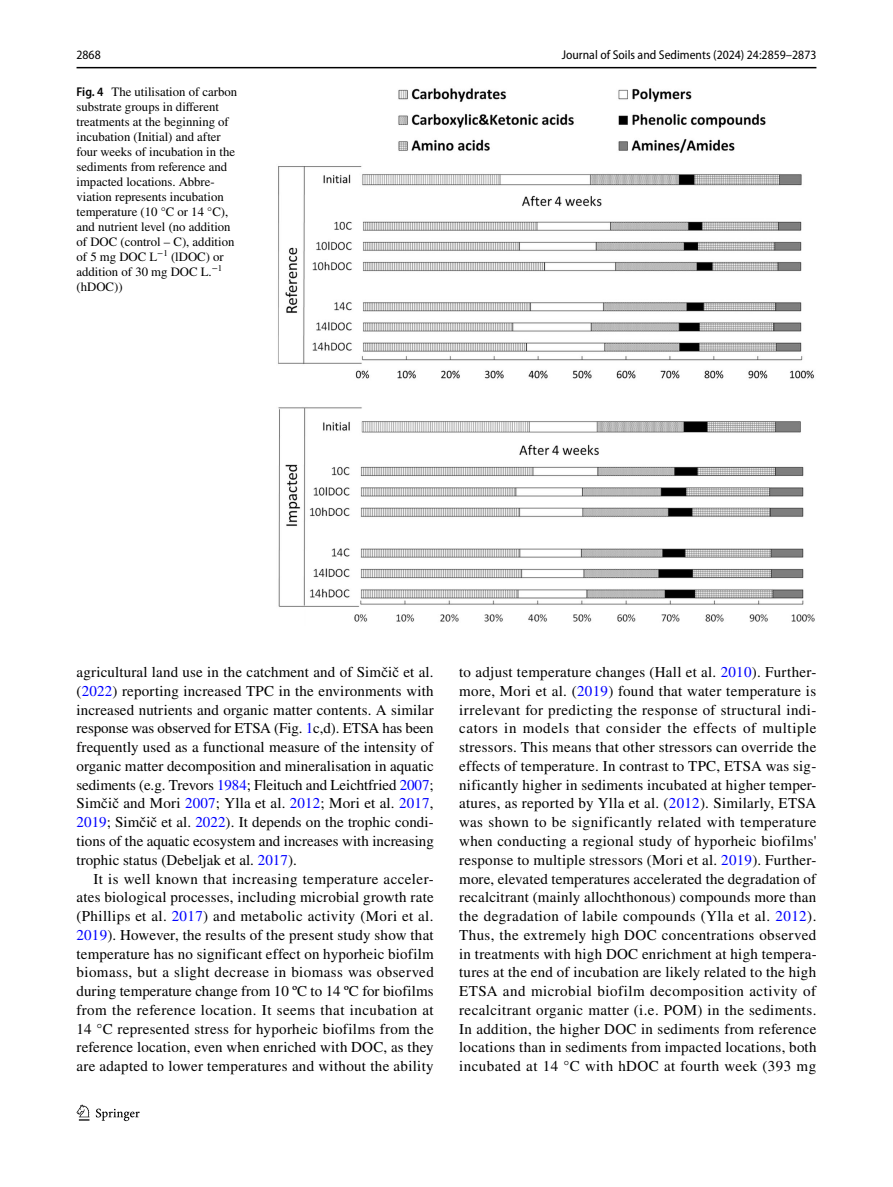
<style>
.page{position:relative;width:893px;height:1187px;background:#fff}
.page>*{position:absolute;margin:0;border:0;box-sizing:border-box;transform-origin:0 0}
.t1{font:15px/18.8px "STIX";letter-spacing:.02em;color:#000;text-align:justify}
.t2{font:12.75px/15px "STIX";color:#000}
.t3{font:semi-condensed 12.75px "Myriad Pro";color:#000}
.s1{font-family:"Myriad Pro";font-weight:600;font-stretch:semi-condensed}
.s2{color:#00f}
</style>
<div class="page">
<hr style="left:77px;top:67px;width:739px;height:1px;background:#000">
<svg style="left:77px;top:1104px;width:12px;height:16px"></svg>
<svg style="left:96px;top:1108px;width:44px;height:12px"></svg>
<img style="left:278px;top:88px;width:537px;height:534px">
<p class="t3" style="left:77px;top:48px;width:26px">2868</p>
<p class="t3" style="left:562px;top:48px;width:256px">Journal of Soils and Sediments (2024) 24:2859–2873</p>
<p class="t2" style="left:77px;top:85px;width:162px"><span class="s1">Fig. 4</span> The utilisation of carbon substrate groups in different treatments at the beginning of incubation (Initial) and after four weeks of incubation in the sediments from reference and impacted locations. Abbre&shy;viation represents incubation temperature (10 °C or 14 °C), and nutrient level (no addition of DOC (control – C), addition of 5 mg DOC L<sup>−1</sup> (lDOC) or addition of 30 mg DOC L.<sup>−1 </sup>(hDOC))</p>
<p class="t1" style="left:77px;top:663px;width:359px">agricultural land use in the catchment and of Simčič et al. (<span class="s2">2022</span>) reporting increased TPC in the environments with increased nutrients and organic matter contents. A similar response was observed for ETSA (Fig. <span class="s2">1</span>c,d). ETSA has been frequently used as a functional measure of the intensity of organic matter decomposition and mineralisation in aquatic sediments (e.g. Trevors <span class="s2">1984</span>; Fleituch and Leichtfried <span class="s2">2007</span>; Simčič and Mori <span class="s2">2007</span>; Ylla et al. <span class="s2">2012</span>; Mori et al. <span class="s2">2017</span>, <span class="s2">2019</span>; Simčič et al. <span class="s2">2022</span>). It depends on the trophic condi&shy;tions of the aquatic ecosystem and increases with increasing trophic status (Debeljak et al. <span class="s2">2017</span>).</p>
<p class="t1" style="left:77px;top:870px;width:359px;text-indent:17px">It is well known that increasing temperature acceler&shy;ates biological processes, including microbial growth rate (Phillips et al. <span class="s2">2017</span>) and metabolic activity (Mori et al.<br><span class="s2">2019</span>). However, the results of the present study show that temperature has no significant effect on hyporheic biofilm biomass, but a slight decrease in biomass was observed during temperature change from 10 ºC to 14 ºC for biofilms from the reference location. It seems that incubation at 14 °C represented stress for hyporheic biofilms from the reference location, even when enriched with DOC, as they are adapted to lower temperatures and without the ability</p>
<p class="t1" style="left:459px;top:663px;width:359px">to adjust temperature changes (Hall et al. <span class="s2">2010</span>). Further&shy;more, Mori et al. (<span class="s2">2019</span>) found that water temperature is irrelevant for predicting the response of structural indi&shy;cators in models that consider the effects of multiple stressors. This means that other stressors can override the effects of temperature. In contrast to TPC, ETSA was sig&shy;nificantly higher in sediments incubated at higher temper&shy;atures, as reported by Ylla et al. (<span class="s2">2012</span>). Similarly, ETSA was shown to be significantly related with temperature when conducting a regional study of hyporheic biofilms' response to multiple stressors (Mori et al. <span class="s2">2019</span>). Further&shy;more, elevated temperatures accelerated the degradation of recalcitrant (mainly allochthonous) compounds more than the degradation of labile compounds (Ylla et al. <span class="s2">2012</span>).<br>Thus, the extremely high DOC concentrations observed in treatments with high DOC enrichment at high tempera&shy;tures at the end of incubation are likely related to the high ETSA and microbial biofilm decomposition activity of recalcitrant organic matter (i.e. POM) in the sediments.<br>In addition, the higher DOC in sediments from reference locations than in sediments from impacted locations, both incubated at 14 °C with hDOC at fourth week (393 mg</p>
</div>
